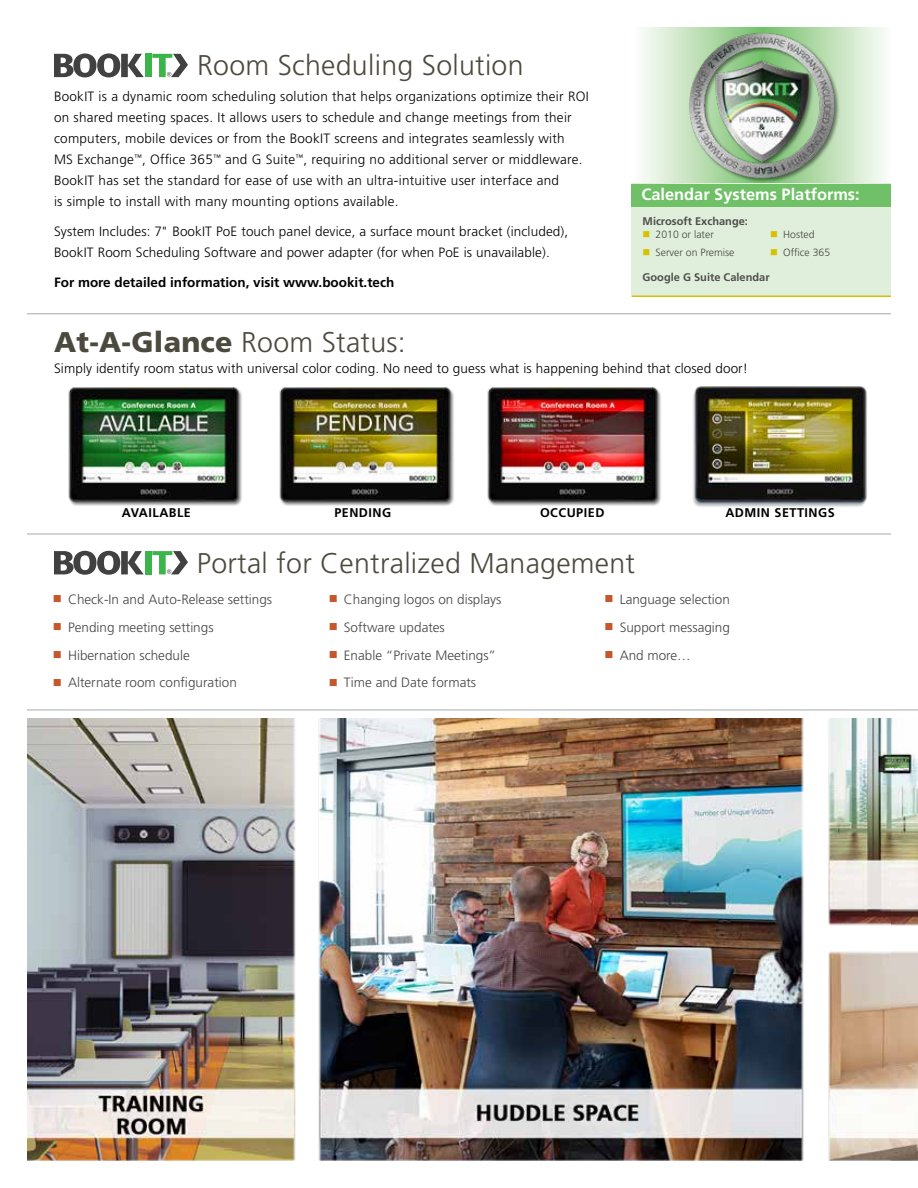
<style>
.page{position:relative;width:918px;height:1188px;background:#fff}
.page>*{position:absolute;margin:0;border:0;box-sizing:border-box;transform-origin:0 0}
.t1{font:300 28.5px "Frutiger LT Std";letter-spacing:.01em;color:#4c493e}
.t2{font:900 28.5px "Frutiger LT Std";letter-spacing:.01em;color:#4c493e}
.t3{font:700 16.35px "Frutiger LT Std";color:#fff}
.t4{font:300 13.5px/21px "Frutiger LT Std";letter-spacing:.02em;color:#000}
.t5{font:300 13.5px/27.8px "Frutiger LT Std";color:#484544}
.t6{font:700 13.5px "Frutiger LT Std";color:#000}
.t7{font:700 12.6px "Frutiger LT Std";letter-spacing:.04em;color:#000}
.t8{font:700 11.1px "Frutiger LT Std";color:#504d4c}
.t9{font:300 10.5px/17.9px "Frutiger LT Std";color:#484544}
.s1{font-weight:300}
</style>
<div class="page">
<svg style="left:632px;top:27px;width:259px;height:157px"></svg>
<hr style="left:27px;top:710px;width:891px;height:1px;background:#a8a9aa">
<hr style="left:27px;top:534px;width:864px;height:1px;background:#a8a9aa">
<hr style="left:27px;top:313px;width:864px;height:1px;background:#a8a9aa">
<div style="left:632px;top:184px;width:259px;height:113px;background:#e0efdc"></div>
<div style="left:632px;top:184px;width:259px;height:23px;background:#6fc067"></div>
<hr style="left:632px;top:296px;width:259px;height:1px;background:#d7c001">
<img style="left:27px;top:718px;width:864px;height:443px">
<div style="left:145px;top:551px;width:6px;height:23px;background:#3bb54a"></div>
<svg style="left:54px;top:551px;width:90px;height:24px"></svg>
<svg style="left:152px;top:551px;width:36px;height:23px"></svg>
<div style="left:145px;top:54px;width:6px;height:23px;background:#3bb54a"></div>
<svg style="left:54px;top:54px;width:90px;height:23px"></svg>
<svg style="left:152px;top:54px;width:36px;height:23px"></svg>
<img style="left:68px;top:387px;width:174px;height:119px">
<img style="left:279px;top:387px;width:175px;height:119px">
<img style="left:487px;top:387px;width:174px;height:119px">
<img style="left:693px;top:386px;width:174px;height:121px">
<div style="left:689px;top:33px;width:151px;height:150px;background:#000;opacity:.49"></div>
<img style="left:689px;top:32px;width:146px;height:146px">
<img style="left:891px;top:718px;width:27px;height:443px">
<h1 class="t1" style="left:197px;top:49px;width:328px">Room Scheduling Solution</h1>
<p class="t4" style="left:54px;top:86px;width:536px">BookIT is a dynamic room scheduling solution that helps organizations optimize their ROI on shared meeting spaces. It allows users to schedule and change meetings from their computers, mobile devices or from the BookIT screens and integrates seamlessly with<br>MS Exchange<sup>™</sup>, Office 365<sup>™</sup> and G Suite<sup>™</sup>, requiring no additional server or middleware.<br>BookIT has set the standard for ease of use with an ultra-intuitive user interface and<br>is simple to install with many mounting options available.</p>
<p class="t4" style="left:54px;top:221px;width:516px">System Includes: 7" BookIT PoE touch panel device, a surface mount bracket (included),<br>BookIT Room Scheduling Software and power adapter (for when PoE is unavailable).</p>
<p class="t6" style="left:54px;top:274px;width:342px">For more detailed information, visit www.bookit.tech</p>
<p class="t3" style="left:642px;top:185px;width:220px">Calendar Systems Platforms:</p>
<p class="t8" style="left:643px;top:214px;width:107px">Microsoft Exchange:</p>
<p class="t9" style="left:656px;top:226px;width:80px">2010 or later<br>Server on Premise</p>
<p class="t9" style="left:783px;top:226px;width:48px">Hosted<br>Office 365</p>
<p class="t8" style="left:643px;top:271px;width:129px">Google G Suite Calendar</p>
<h1 class="t2" style="left:54px;top:325px;width:353px">At-A-Glance <span class="s1">Room Status:</span></h1>
<p class="t4" style="left:54px;top:358px;width:696px">Simply identify room status with universal color coding. No need to guess what is happening behind that closed door!</p>
<p class="t7" style="left:122px;top:505px;width:70px">AVAILABLE</p>
<p class="t7" style="left:334px;top:505px;width:58px">PENDING</p>
<p class="t7" style="left:540px;top:505px;width:66px">OCCUPIED</p>
<p class="t7" style="left:725px;top:505px;width:111px">ADMIN SETTINGS</p>
<h1 class="t1" style="left:197px;top:547px;width:440px">Portal for Centralized Management</h1>
<p class="t5" style="left:68px;top:586px;width:206px">Check-In and Auto-Release settings<br>Pending meeting settings<br>Hibernation schedule<br>Alternate room configuration</p>
<p class="t5" style="left:344px;top:586px;width:159px">Changing logos on displays<br>Software updates<br>Enable “Private Meetings”<br>Time and Date formats</p>
<p class="t5" style="left:620px;top:586px;width:112px;text-align:justify">Language selection Support messaging And more…</p>
</div>
